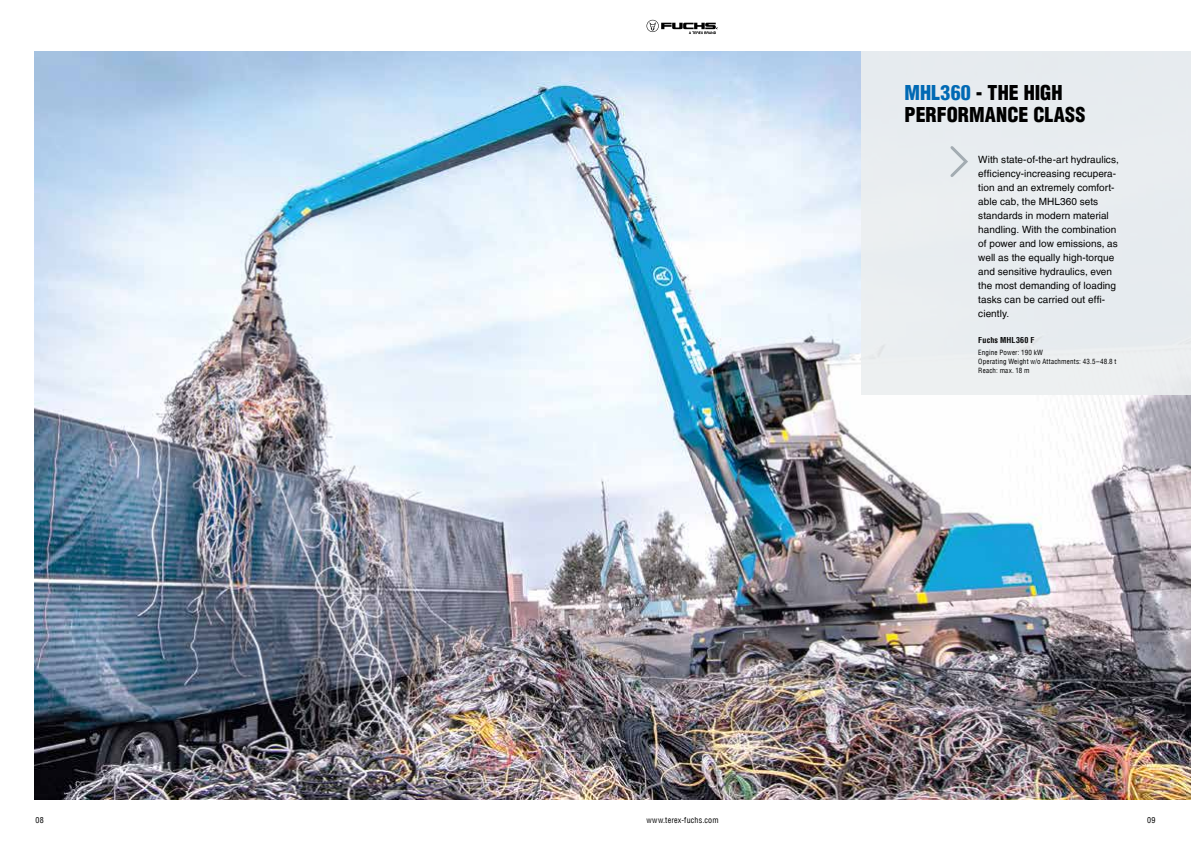
<style>
.page{position:relative;width:1191px;height:842px;background:#fff}
.page>*{position:absolute;margin:0;border:0;box-sizing:border-box;transform-origin:0 0}
.t1{font:900 condensed 20px/22px "Helvetica";color:#000}
.t2{font:10px/14px "Helvetica";letter-spacing:.005em;color:#000}
.t3{font:condensed 8px "Helvetica";letter-spacing:.02em;color:#000}
.t4{font:700 condensed 8px "Helvetica";letter-spacing:.025em;color:#000}
.t5{font:condensed 7px/9px "Helvetica";letter-spacing:.025em;color:#000}
.s1{color:#0069b4}
</style>
<div class="page">
<img style="left:34px;top:51px;width:1157px;height:748px">
<svg style="left:646px;top:20px;width:72px;height:14px"></svg>
<div style="left:861px;top:51px;width:330px;height:344px;background:#eceff0"></div>
<svg style="left:950px;top:146px;width:18px;height:31px"></svg>
<h1 class="t1" style="left:904px;top:82px;width:182px"><span class="s1">MHL360</span> - THE HIGH<br>PERFORMANCE CLASS</h1>
<p class="t2" style="left:978px;top:153px;width:142px">With state-of-the-art hydraulics, efficiency-increasing recupera&shy;tion and an extremely comfort&shy;able cab, the MHL360 sets standards in modern material handling. With the combination of power and low emissions, as well as the equally high-torque and sensitive hydraulics, even the most demanding of loading tasks can be carried out effi&shy;ciently.</p>
<p class="t4" style="left:978px;top:335px;width:58px">Fuchs MHL360 F</p>
<p class="t5" style="left:978px;top:348px;width:140px">Engine Power: 190 kW<br>Operating Weight w/o Attachments: 43.5–48.8 t<br>Reach: max. 18 m</p>
<p class="t3" style="left:36px;top:815px;width:10px">08</p>
<p class="t3" style="left:646px;top:815px;width:74px">www.terex-fuchs.com</p>
<p class="t3" style="left:1147px;top:815px;width:10px">09</p>
</div>
